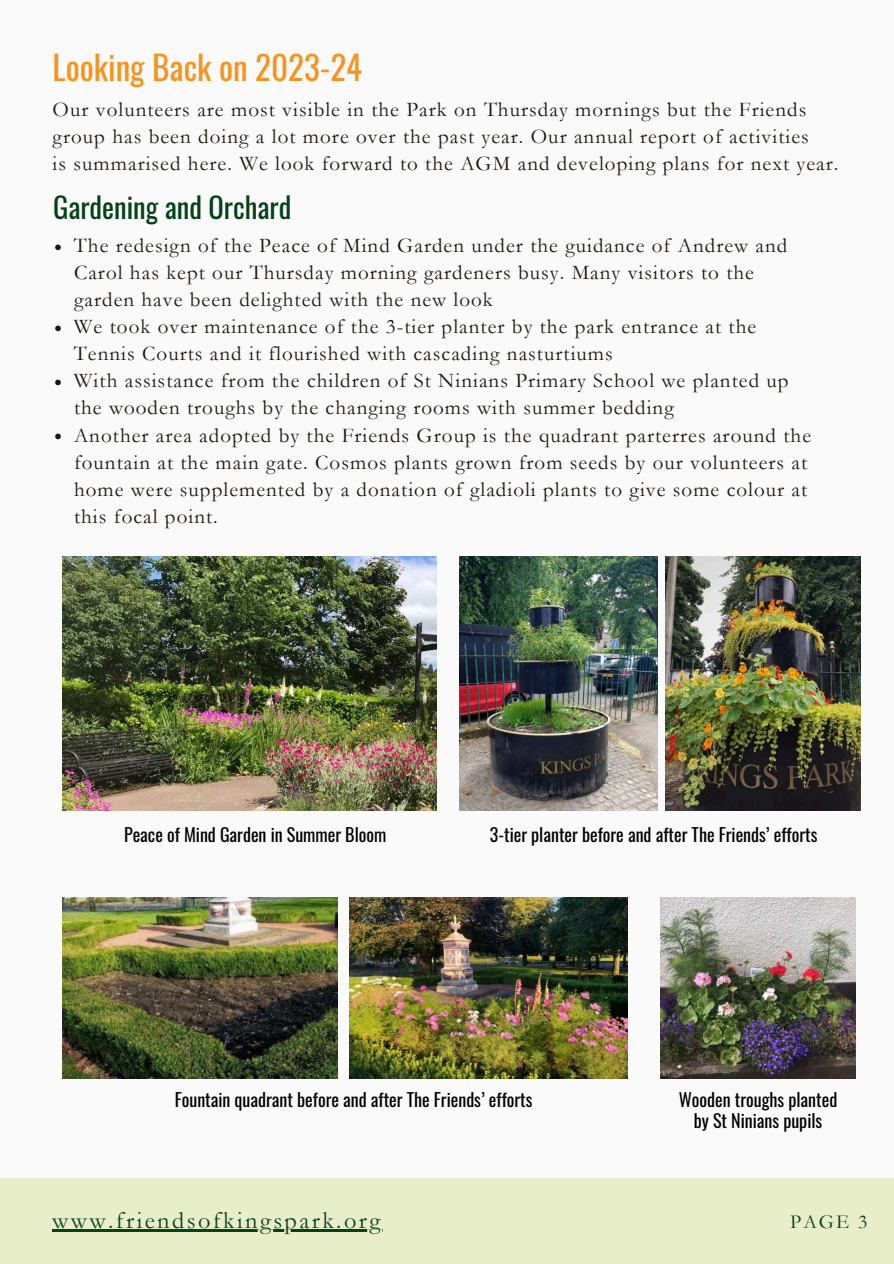
<style>
.page{position:relative;width:894px;height:1264px;background:#fff}
.page>*{position:absolute;margin:0;border:0;box-sizing:border-box;transform-origin:0 0}
.t1{font:33.15px "Oswald";color:#f7931e}
.t2{font:28.5px "Oswald";color:#054119}
.t3{font:24.3px "Garamond";letter-spacing:.1em;color:#054119}
.t4{font:21px/27px "Garamond";letter-spacing:.05em;color:#1d1611}
.t5{font:19.8px "Garamond";color:#054119}
.t6{font:18px/21.3px "Oswald";color:#000;text-align:center}
</style>
<div class="page">
<div style="left:0;top:0;width:893px;height:1263px;background:#fafafa"></div>
<div style="left:0;top:1177px;width:893px;height:86px;background:#e9eeca"></div>
<img style="left:459px;top:557px;width:198px;height:253px">
<img style="left:660px;top:897px;width:195px;height:181px">
<img style="left:349px;top:897px;width:278px;height:181px">
<img style="left:63px;top:557px;width:373px;height:253px">
<img style="left:665px;top:557px;width:194px;height:253px">
<img style="left:63px;top:897px;width:274px;height:181px">
<svg style="left:55px;top:244px;width:6px;height:6px"></svg>
<svg style="left:55px;top:325px;width:6px;height:6px"></svg>
<svg style="left:55px;top:379px;width:6px;height:6px"></svg>
<svg style="left:55px;top:433px;width:6px;height:6px"></svg>
<hr style="left:52px;top:1229px;width:330px;height:2px;background:#054119">
<h1 class="t1" style="left:53px;top:38px;width:311px">Looking Back on 2023-24</h1>
<p class="t4" style="left:53px;top:96px;width:787px">Our volunteers are most visible in the Park on Thursday mornings but the Friends group has been doing a lot more over the past year. Our annual report of activities<br>is summarised here. We look forward to the AGM and developing plans for next year.</p>
<h2 class="t2" style="left:53px;top:182px;width:240px">Gardening and Orchard</h2>
<p class="t4" style="left:74px;top:232px;width:738px">The redesign of the Peace of Mind Garden under the guidance of Andrew and Carol has kept our Thursday morning gardeners busy. Many visitors to the garden have been delighted with the new look<br>We took over maintenance of the 3-tier planter by the park entrance at the Tennis Courts and it flourished with cascading nasturtiums<br>With assistance from the children of St Ninians Primary School we planted up the wooden troughs by the changing rooms with summer bedding<br>Another area adopted by the Friends Group is the quadrant parterres around the fountain at the main gate. Cosmos plants grown from seeds by our volunteers at home were supplemented by a donation of gladioli plants to give some colour at this focal point.</p>
<p class="t6" style="left:124px;top:822px;width:264px">Peace of Mind Garden in Summer Bloom</p>
<p class="t6" style="left:489px;top:822px;width:329px">3-tier planter before and after The Friends’ efforts</p>
<p class="t6" style="left:175px;top:1086px;width:359px">Fountain quadrant before and after The Friends’ efforts</p>
<p class="t6" style="left:678px;top:1086px;width:160px">Wooden troughs planted by St Ninians pupils</p>
<p class="t3" style="left:52px;top:1203px;width:329px">www.friendsofkingspark.org</p>
<p class="t5" style="left:790px;top:1207px;width:79px">PAGE 3</p>
</div>
